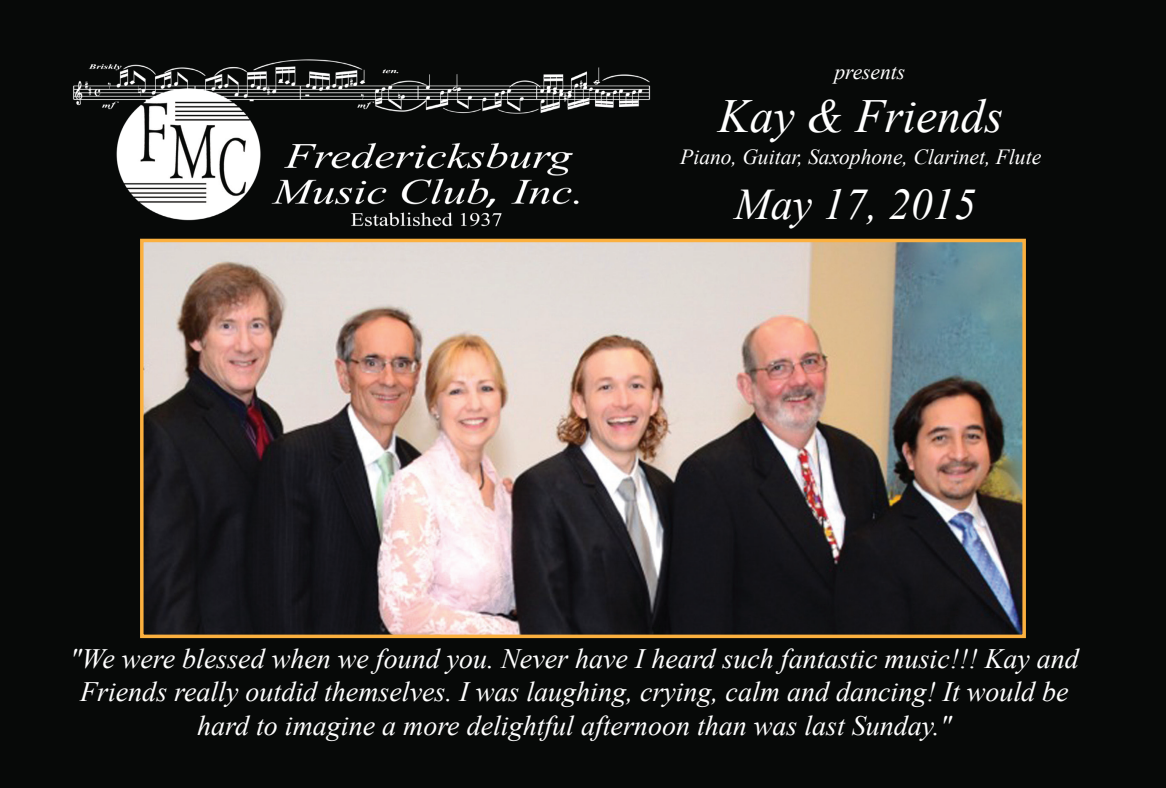
<style>
.page{position:relative;width:1166px;height:788px;background:#fff}
.page>*{position:absolute;margin:0;border:0;box-sizing:border-box;transform-origin:0 0}
.t1{font:italic 47.43px "Times New Roman";color:#fff}
.t2{font:italic 43.75px "Times New Roman";color:#fff}
.t3{font:italic 28px/33.6px "Times New Roman";color:#fff;text-align:center}
.t4{font:italic 21.53px "Times New Roman";color:#fff}
</style>
<div class="page">
<div style="left:0;top:0;width:1165px;height:788px;background:#070908"></div>
<img style="left:73px;top:59px;width:578px;height:168px">
<img style="left:145px;top:244px;width:876px;height:389px">
<div style="left:140px;top:239px;width:886px;height:399px;border:4px solid #fbb03f"></div>
<p class="t4" style="left:834px;top:57px;width:72px">presents</p>
<h1 class="t1" style="left:718px;top:83px;width:286px">Kay &amp; Friends</h1>
<p class="t4" style="left:680px;top:141px;width:362px">Piano, Guitar, Saxophone, Clarinet, Flute</p>
<h2 class="t2" style="left:734px;top:175px;width:243px">May 17, 2015</h2>
<p class="t3" style="left:70px;top:641px;width:1010px">"We were blessed when we found you. Never have I heard such fantastic music!!! Kay and<br>Friends really outdid themselves. I was laughing, crying, calm and dancing! It would be hard to imagine a more delightful afternoon than was last Sunday."</p>
</div>
